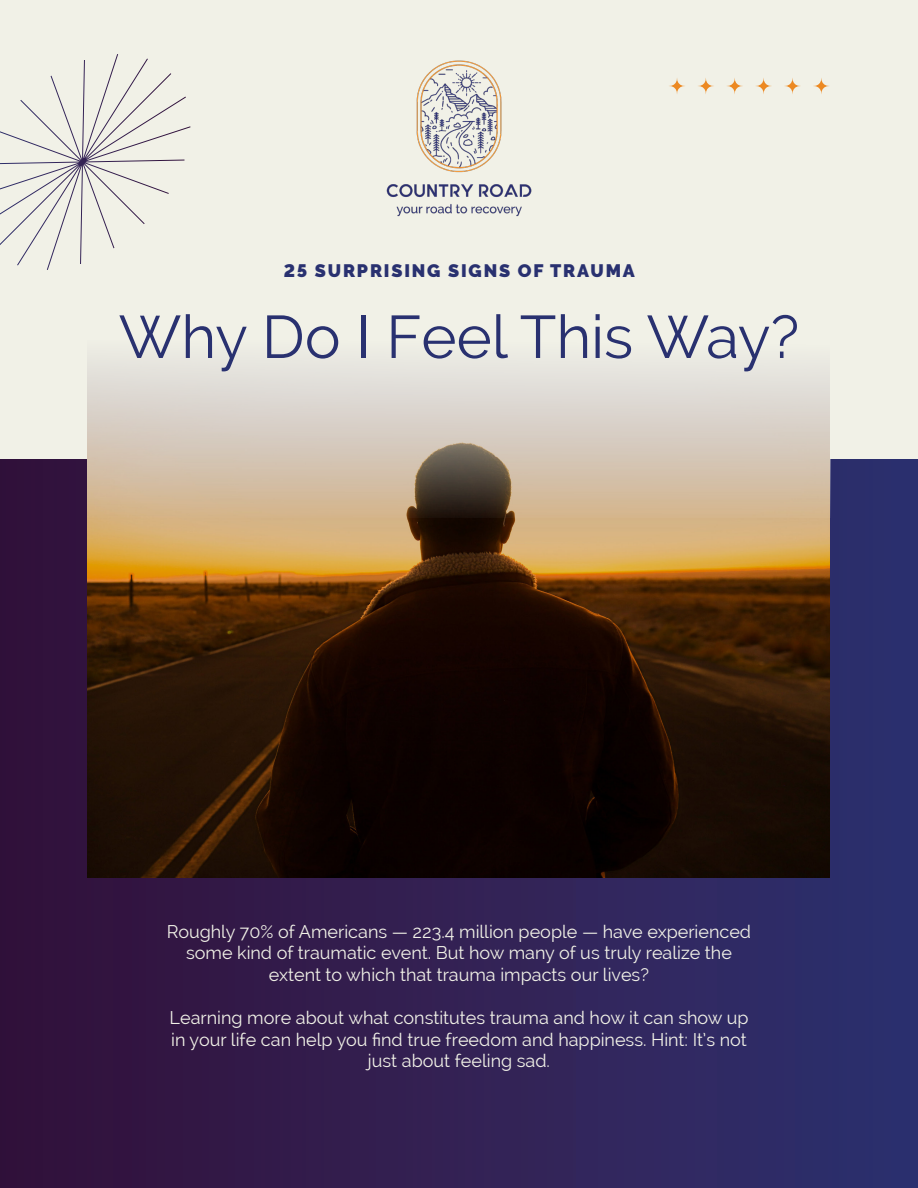
<style>
.page{position:relative;width:918px;height:1188px;background:#fff}
.page>*{position:absolute;margin:0;border:0;box-sizing:border-box;transform-origin:0 0}
._100_100_Bold_Left{font:60px "Raleway";color:#293170}
.t1{font:18px/21.6px "Raleway";color:#f1f1e7;text-align:center}
._14_17_Reg_Left{font:900 18px "Raleway";letter-spacing:.1em;color:#293170}
</style>
<div class="page">
<div style="left:0;top:0;width:918px;height:459px;background:#f1f1e7"></div>
<div style="left:0;top:459px;width:918px;height:729px;background:linear-gradient(to right,#341039,#2e316f)"></div>
<svg style="left:0;top:54px;width:191px;height:216px"></svg>
<svg style="left:669px;top:78px;width:16px;height:16px"></svg>
<svg style="left:698px;top:78px;width:16px;height:16px"></svg>
<svg style="left:727px;top:78px;width:16px;height:16px"></svg>
<svg style="left:756px;top:78px;width:16px;height:16px"></svg>
<svg style="left:784px;top:78px;width:17px;height:16px"></svg>
<svg style="left:813px;top:78px;width:16px;height:16px"></svg>
<img style="left:88px;top:518px;width:741px;height:360px">
<img style="left:386px;top:60px;width:146px;height:157px">
<svg style="left:87px;top:359px;width:744px;height:159px;background:#d1c5b6"></svg>
<p class="_14_17_Reg_Left" style="left:284px;top:260px;width:353px">25 SURPRISING SIGNS OF TRAUMA</p>
<p class="_100_100_Bold_Left" style="left:119px;top:302px;width:682px">Why Do I Feel This Way?</p>
<p class="t1" style="left:167px;top:921px;width:586px">Roughly 70% of Americans — 223.4 million people — have experienced some kind of traumatic event. But how many of us truly realize the extent to which that trauma impacts our lives?</p>
<p class="t1" style="left:170px;top:1007px;width:580px">Learning more about what constitutes trauma and how it can show up in your life can help you find true freedom and happiness. Hint: It’s not just about feeling sad.</p>
</div>
